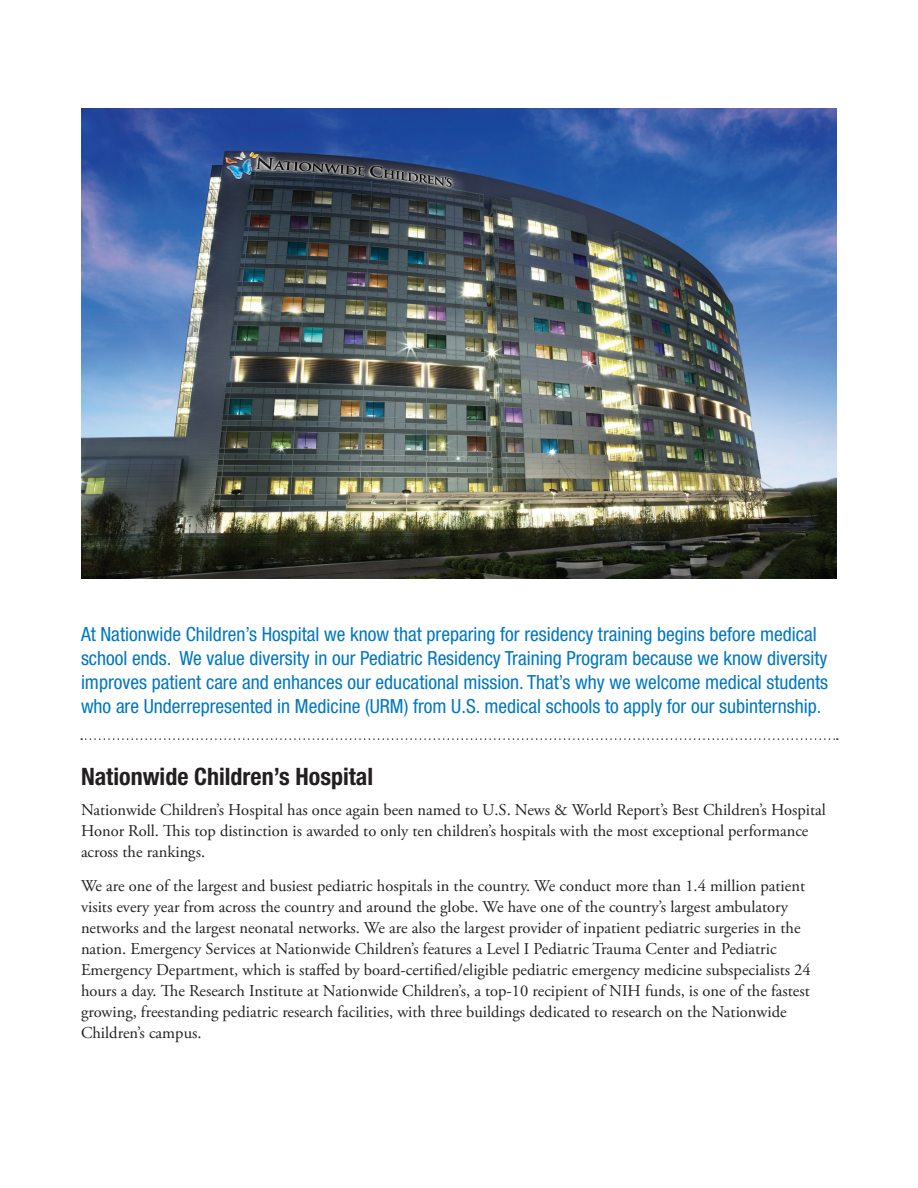
<style>
.page{position:relative;width:918px;height:1188px;background:#fff}
.page>*{position:absolute;margin:0;border:0;box-sizing:border-box;transform-origin:0 0}
.t1{font:700 condensed 24px "Helvetica Neue LT Std";color:#231f20}
.t2{font:condensed 19.5px/24px "Helvetica Neue LT Std";color:#0077c0}
.t3{font:16.5px/21px "Adobe Garamond Pro";color:#231f20}
</style>
<div class="page">
<svg style="left:81px;top:738px;width:757px;height:2px"></svg>
<img style="left:81px;top:108px;width:756px;height:471px">
<p class="t2" style="left:81px;top:622px;width:749px">At Nationwide Children’s Hospital we know that preparing for residency training begins before medical school ends. We value diversity in our Pediatric Residency Training Program because we know diversity improves patient care and enhances our educational mission. That’s why we welcome medical students who are Underrepresented in Medicine (URM) from U.S. medical schools to apply for our subinternship.</p>
<p class="t1" style="left:81px;top:762px;width:294px">Nationwide Children’s Hospital</p>
<p class="t3" style="left:81px;top:800px;width:746px">Nationwide Children’s Hospital has once again been named to U.S. News &amp; World Report’s Best Children’s Hospital<br>Honor Roll. This top distinction is awarded to only ten children’s hospitals with the most exceptional performance across the rankings.</p>
<p class="t3" style="left:81px;top:876px;width:731px">We are one of the largest and busiest pediatric hospitals in the country. We conduct more than 1.4 million patient visits every year from across the country and around the globe. We have one of the country’s largest ambulatory networks and the largest neonatal networks. We are also the largest provider of inpatient pediatric surgeries in the nation. Emergency Services at Nationwide Children’s features a Level I Pediatric Trauma Center and Pediatric Emergency Department, which is staffed by board-certified/eligible pediatric emergency medicine subspecialists 24 hours a day. The Research Institute at Nationwide Children’s, a top-10 recipient of NIH funds, is one of the fastest growing, freestanding pediatric research facilities, with three buildings dedicated to research on the Nationwide Children’s campus.</p>
</div>
